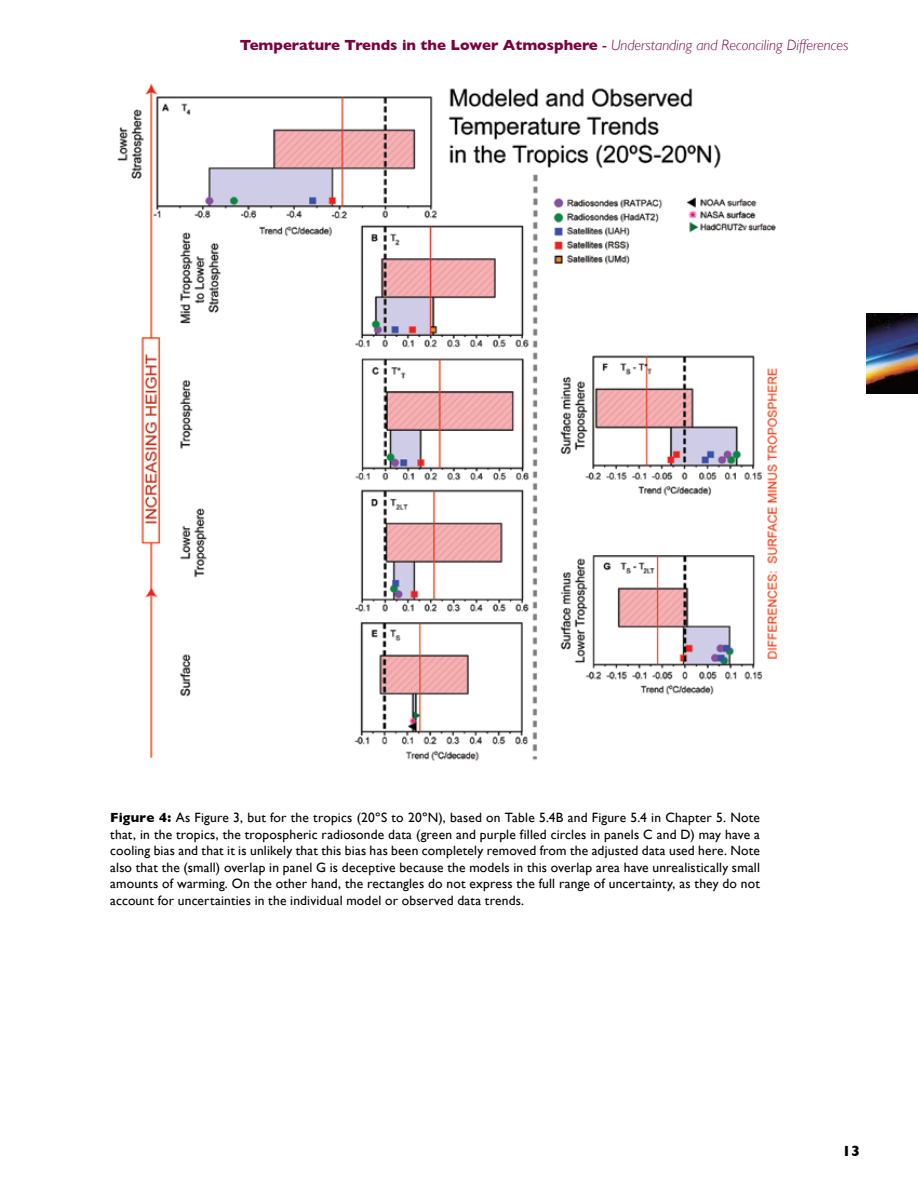
<style>
.page{position:relative;width:918px;height:1188px;background:#fff}
.page>*{position:absolute;margin:0;border:0;box-sizing:border-box;transform-origin:0 0}
.t1{font:italic 300 15px "Gill Sans";color:#7c0040}
.t2{font:700 15px "Gill Sans";color:#000}
.t3{font:13.5px/16.5px "Gill Sans";letter-spacing:.015em;color:#000;text-align:justify}
.s1{font-weight:700;font-style:normal}
.s2{font-weight:400;font-style:normal}
.s3{font-weight:700}
</style>
<div class="page">
<img style="left:866px;top:314px;width:52px;height:79px">
<img style="left:117px;top:83px;width:661px;height:678px">
<p class="t1" style="left:240px;top:36px;width:610px"><span class="s1">Temperature Trends in the Lower Atmosphere</span> <span class="s2">-</span> Understanding and Reconciling Differences</p>
<p class="t3" style="left:110px;top:809px;width:651px"><span class="s3">Figure 4:</span> As Figure 3, but for the tropics (20ºS to 20ºN), based on Table 5.4B and Figure 5.4 in Chapter 5. Note that, in the tropics, the tropospheric radiosonde data (green and purple filled circles in panels C and D) may have a cooling bias and that it is unlikely that this bias has been completely removed from the adjusted data used here. Note also that the (small) overlap in panel G is deceptive because the models in this overlap area have unrealistically small amounts of warming. On the other hand, the rectangles do not express the full range of uncertainty, as they do not account for uncertainties in the individual model or observed data trends.</p>
<p class="t2" style="left:842px;top:1142px;width:19px">13</p>
</div>
